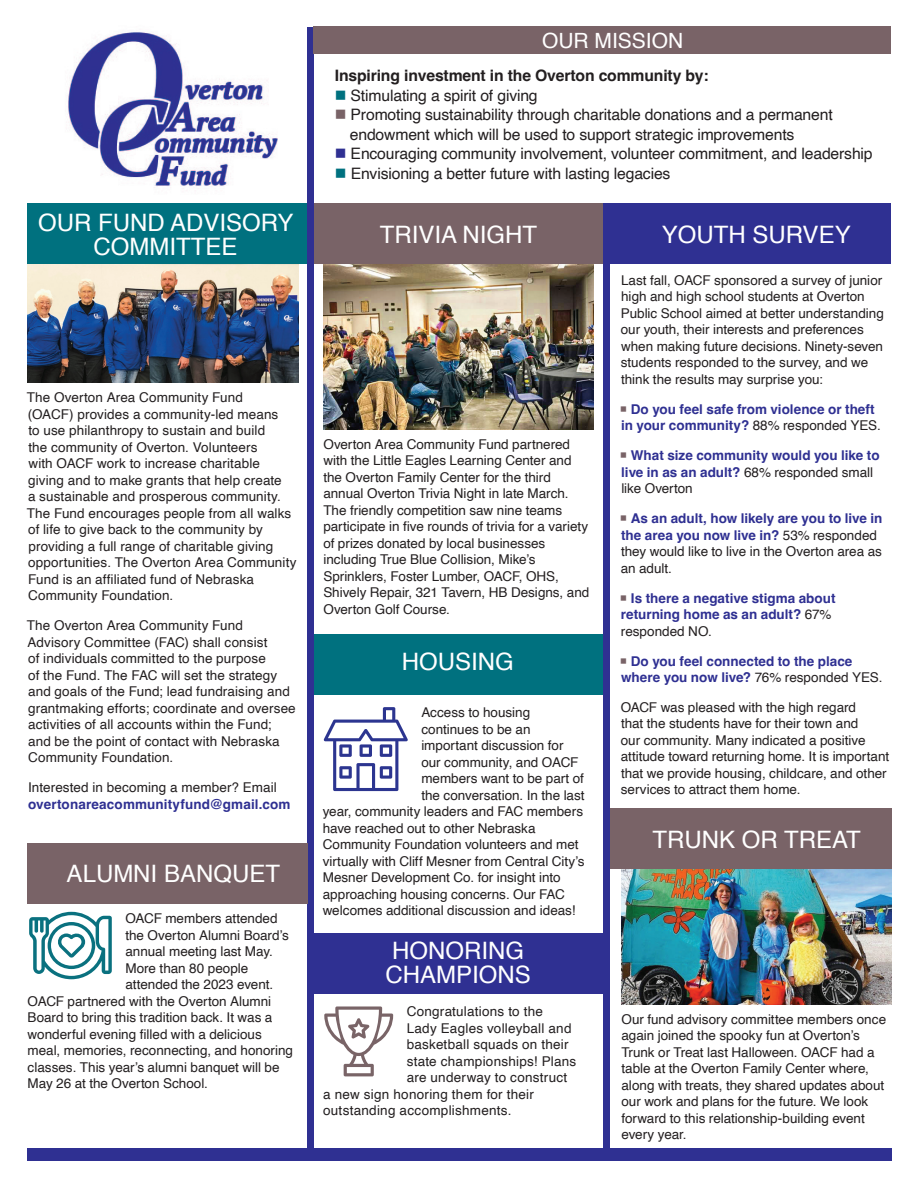
<style>
.page{position:relative;width:918px;height:1188px;background:#fff}
.page>*{position:absolute;margin:0;border:0;box-sizing:border-box;transform-origin:0 0}
.t1{font:24px/24px "Helvetica";color:#fff}
.t2{font:21px "Helvetica";color:#fff}
.t3{font:15.75px/19.5px "Helvetica";letter-spacing:-.01em;color:#231f20}
.t4{font:700 15.75px "Helvetica";letter-spacing:-.01em;color:#231f20}
.t5{font:13.5px/16.5px "Helvetica";color:#231f20}
.t6{font:700 13.5px/16.5px "Helvetica";color:#2f3092}
.t7{font:13.5px "Helvetica";letter-spacing:.02em;color:#231f20}
.s1{color:#00717f}
.s2{color:#796367}
.s3{color:#2f3092}
.s4{font-weight:400;color:#231f20}
.s5{font-weight:700;color:#2f3092}
</style>
<div class="page">
<img style="left:621px;top:869px;width:271px;height:135px">
<div style="left:609px;top:809px;width:283px;height:60px;background:#796367"></div>
<div style="left:310px;top:933px;width:294px;height:61px;background:#2f3092"></div>
<img style="left:27px;top:264px;width:271px;height:118px">
<div style="left:27px;top:204px;width:281px;height:60px;background:#00717f"></div>
<div style="left:314px;top:634px;width:290px;height:60px;background:#00717f"></div>
<div style="left:610px;top:204px;width:281px;height:60px;background:#2f3092"></div>
<img style="left:323px;top:264px;width:270px;height:165px">
<div style="left:310px;top:204px;width:300px;height:60px;background:#796367"></div>
<div style="left:604px;top:204px;width:6px;height:944px;background:#2f3092"></div>
<div style="left:307px;top:27px;width:7px;height:1121px;background:#2f3092"></div>
<div style="left:27px;top:1148px;width:864px;height:13px;background:#2f3092"></div>
<img style="left:68px;top:32px;width:210px;height:157px">
<div style="left:314px;top:27px;width:577px;height:27px;background:#796367"></div>
<div style="left:27px;top:843px;width:281px;height:60px;background:#796367"></div>
<svg style="left:29px;top:912px;width:83px;height:67px"></svg>
<svg style="left:324px;top:707px;width:84px;height:84px"></svg>
<svg style="left:324px;top:1006px;width:69px;height:70px"></svg>
<h1 class="t1" style="left:38px;top:211px;width:257px;text-align:center">OUR FUND ADVISORY<br>COMMITTEE</h1>
<p class="t5" style="left:27px;top:390px;width:271px">The Overton Area Community Fund<br>(OACF) provides a community-led means<br>to use philanthropy to sustain and build<br>the community of Overton. Volunteers<br>with OACF work to increase charitable giving and to make grants that help create<br>a sustainable and prosperous community.<br>The Fund encourages people from all walks of life to give back to the community by providing a full range of charitable giving opportunities. The Overton Area Community Fund is an affiliated fund of Nebraska Community Foundation.</p>
<p class="t5" style="left:27px;top:618px;width:270px">The Overton Area Community Fund Advisory Committee (FAC) shall consist<br>of individuals committed to the purpose<br>of the Fund. The FAC will set the strategy and goals of the Fund; lead fundraising and grantmaking efforts; coordinate and oversee activities of all accounts within the Fund; and be the point of contact with Nebraska Community Foundation.</p>
<p class="t5" style="left:28px;top:780px;width:250px">Interested in becoming a member? Email</p>
<p class="t6" style="left:28px;top:797px;width:264px">overtonareacommunityfund@gmail.com</p>
<h1 class="t1" style="left:67px;top:862px;width:215px">ALUMNI BANQUET</h1>
<p class="t5" style="left:125px;top:911px;width:154px">OACF members attended</p>
<p class="t5" style="left:125px;top:927px;width:165px">the Overton Alumni Board’s</p>
<p class="t5" style="left:125px;top:944px;width:149px">annual meeting last May.</p>
<p class="t5" style="left:125px;top:960px;width:125px">More than 80 people</p>
<p class="t5" style="left:125px;top:977px;width:149px">attended the 2023 event.</p>
<p class="t5" style="left:28px;top:993px;width:245px">OACF partnered with the Overton Alumni</p>
<p class="t5" style="left:28px;top:1010px;width:246px">Board to bring this tradition back. It was a</p>
<p class="t5" style="left:28px;top:1026px;width:236px">wonderful evening filled with a delicious</p>
<p class="t5" style="left:28px;top:1043px;width:267px">meal, memories, reconnecting, and honoring</p>
<p class="t5" style="left:28px;top:1059px;width:254px">classes. This year’s alumni banquet will be</p>
<p class="t5" style="left:28px;top:1076px;width:182px">May 26 at the Overton School.</p>
<h2 class="t2" style="left:542px;top:25px;width:143px">OUR MISSION</h2>
<p class="t4" style="left:335px;top:66px;width:376px">Inspiring investment in the Overton community by:</p>
<p class="t3" style="left:335px;top:86px;width:204px"><span class="s1">■</span> Stimulating a spirit of giving</p>
<p class="t3" style="left:350px;top:106px;width:484px;text-indent:-15px"><span class="s2">■</span> Promoting sustainability through charitable donations and a permanent endowment which will be used to support strategic improvements</p>
<p class="t3" style="left:335px;top:145px;width:539px"><span class="s3">■</span> Encouraging community involvement, volunteer commitment, and leadership</p>
<p class="t3" style="left:335px;top:164px;width:337px"><span class="s1">■</span> Envisioning a better future with lasting legacies</p>
<h1 class="t1" style="left:380px;top:223px;width:159px">TRIVIA NIGHT</h1>
<h1 class="t1" style="left:662px;top:223px;width:190px">YOUTH SURVEY</h1>
<p class="t5" style="left:323px;top:436px;width:268px">Overton Area Community Fund partnered with the Little Eagles Learning Center and the Overton Family Center for the third annual Overton Trivia Night in late March.<br>The friendly competition saw nine teams participate in five rounds of trivia for a variety of prizes donated by local businesses including True Blue Collision, Mike’s Sprinklers, Foster Lumber, OACF, OHS, Shively Repair, 321 Tavern, HB Designs, and Overton Golf Course.</p>
<h1 class="t1" style="left:402px;top:650px;width:114px">HOUSING</h1>
<p class="t5" style="left:421px;top:705px;width:110px">Access to housing</p>
<p class="t5" style="left:421px;top:721px;width:111px">continues to be an</p>
<p class="t5" style="left:421px;top:738px;width:144px">important discussion for</p>
<p class="t5" style="left:421px;top:754px;width:159px">our community, and OACF</p>
<p class="t5" style="left:421px;top:771px;width:164px">members want to be part of</p>
<p class="t5" style="left:421px;top:787px;width:165px">the conversation. In the last</p>
<p class="t5" style="left:323px;top:804px;width:262px">year, community leaders and FAC members</p>
<p class="t5" style="left:323px;top:820px;width:214px">have reached out to other Nebraska</p>
<p class="t5" style="left:323px;top:837px;width:257px">Community Foundation volunteers and met</p>
<p class="t5" style="left:323px;top:853px;width:263px">virtually with Cliff Mesner from Central City’s</p>
<p class="t5" style="left:323px;top:870px;width:239px">Mesner Development Co. for insight into</p>
<p class="t5" style="left:323px;top:886px;width:244px">approaching housing concerns. Our FAC</p>
<p class="t5" style="left:323px;top:903px;width:254px">welcomes additional discussion and ideas!</p>
<h1 class="t1" style="left:386px;top:939px;width:147px">HONORING<br>CHAMPIONS</h1>
<p class="t7" style="left:407px;top:1001px;width:138px">Congratulations to the</p>
<p class="t5" style="left:407px;top:1020px;width:166px">Lady Eagles volleyball and</p>
<p class="t7" style="left:407px;top:1034px;width:163px">basketball squads on their</p>
<p class="t7" style="left:407px;top:1051px;width:171px">state championships! Plans</p>
<p class="t7" style="left:407px;top:1067px;width:162px">are underway to construct</p>
<p class="t7" style="left:323px;top:1084px;width:212px">a new sign honoring them for their</p>
<p class="t7" style="left:323px;top:1100px;width:190px">outstanding accomplishments.</p>
<p class="t5" style="left:621px;top:272px;width:265px">Last fall, OACF sponsored a survey of junior high and high school students at Overton Public School aimed at better understanding our youth, their interests and preferences when making future decisions. Ninety-seven students responded to the survey, and we think the results may surprise you:</p>
<p class="t6" style="left:620px;top:402px;width:262px"><span class="s2">○</span> Do you feel safe from violence or theft in your community? <span class="s4">88% responded YES.</span></p>
<p class="t6" style="left:620px;top:449px;width:261px"><span class="s2">○</span> What size community would you like to live in as an adult? <span class="s4">68% responded small like Overton</span></p>
<p class="t5" style="left:620px;top:510px;width:264px"><span class="s2">○</span> <span class="s5">As an adult, how likely are you to live in the area you now live in?</span> 53% responded they would like to live in the Overton area as an adult.</p>
<p class="t6" style="left:620px;top:591px;width:217px"><span class="s2">○</span> Is there a negative stigma about returning home as an adult? <span class="s4">67% responded NO.</span></p>
<p class="t6" style="left:620px;top:654px;width:264px"><span class="s2">○</span> Do you feel connected to the place where you now live? <span class="s4">76% responded YES.</span></p>
<p class="t5" style="left:621px;top:699px;width:270px">OACF was pleased with the high regard<br>that the students have for their town and<br>our community. Many indicated a positive attitude toward returning home. It is important that we provide housing, childcare, and other services to attract them home.</p>
<h1 class="t1" style="left:652px;top:828px;width:210px">TRUNK OR TREAT</h1>
<p class="t5" style="left:622px;top:1011px;width:266px">Our fund advisory committee members once again joined the spooky fun at Overton’s Trunk or Treat last Halloween. OACF had a table at the Overton Family Center where, along with treats, they shared updates about our work and plans for the future. We look forward to this relationship-building event every year.</p>
</div>
